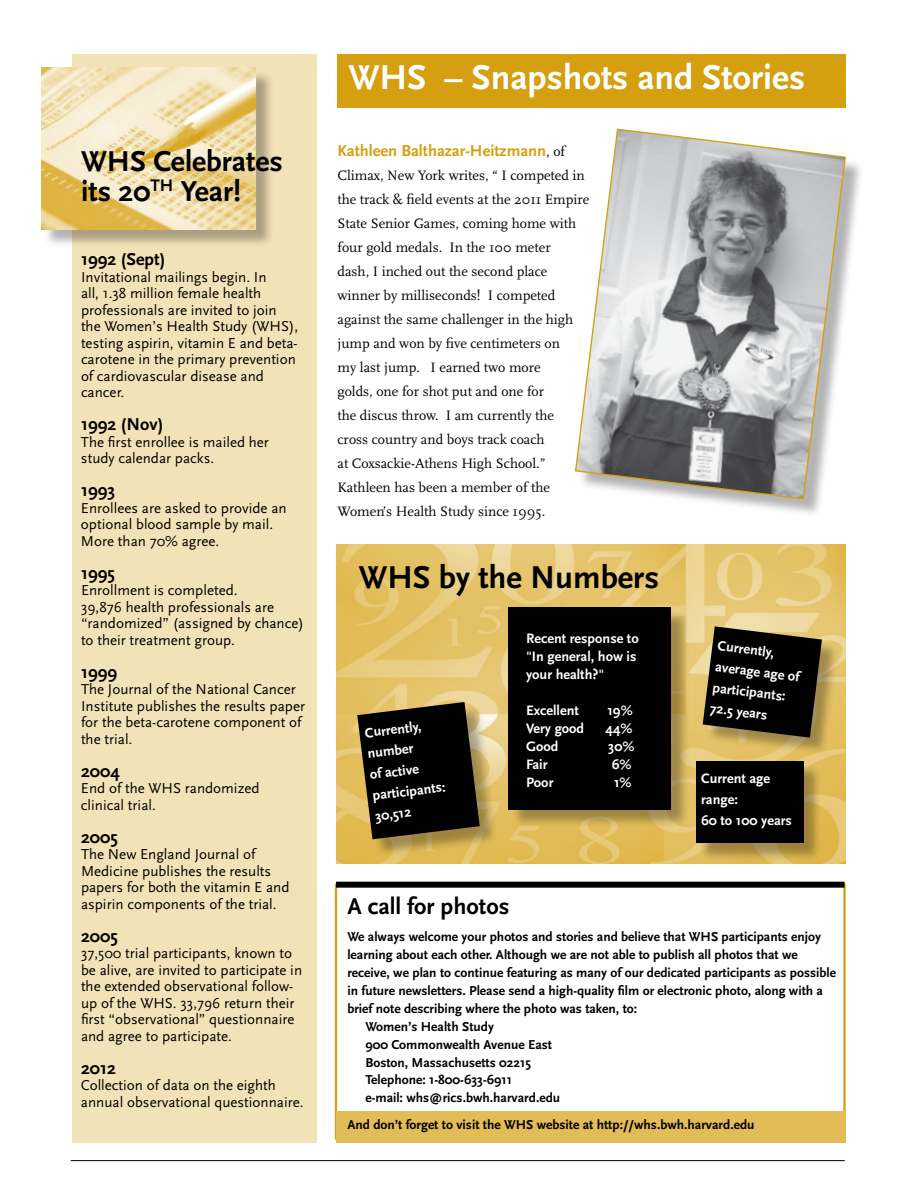
<style>
.page{position:relative;width:918px;height:1188px;background:#fff}
.page>*{position:absolute;margin:0;border:0;box-sizing:border-box;transform-origin:0 0}
.t1{font:700 36px "Scala Sans";color:#fff}
.t2{font:700 33px "Scala Sans";color:#000}
.t3{font:700 30px/30px "Scala Sans";color:#000}
.t4{font:700 24px "Scala Sans";color:#000}
.t5{font:700 18px "Scala Sans";color:#000}
.t6{font:700 16.5px "Scala Sans";color:#d59f0f}
.t7{font:15px/16.5px "Scala Sans";color:#000}
.t8{font:14.25px/24px "Scala";color:#000}
.t9{font:700 14.25px/21px "Scala Sans";color:#fff}
.t10{font:700 13.5px "Scala Sans";color:#000}
.s1{font-family:"Scala";font-weight:400;font-size:14.25px;color:#000}
</style>
<div class="page">
<img style="left:336px;top:544px;width:510px;height:320px">
<div style="left:73px;top:55px;width:244px;height:1088px;background:#f2e2b7"></div>
<hr style="left:71px;top:1160px;width:774px;height:1px;background:#000">
<div style="left:338px;top:54px;width:508px;height:54px;background:#d59f0f"></div>
<div style="left:336px;top:882px;width:508px;height:6px;background:#000"></div>
<div style="left:336px;top:1112px;width:510px;height:31px;background:#e2bc57"></div>
<div style="left:44px;top:70px;width:230px;height:178px;background:#000;opacity:.3"></div>
<img style="left:41px;top:68px;width:215px;height:161px">
<div style="left:578px;top:131px;width:286px;height:386px;background:#000;opacity:.3"></div>
<svg style="left:575px;top:128px;width:272px;height:372px"></svg>
<div style="left:706px;top:629px;width:134px;height:127px;background:#000;opacity:.3"></div>
<svg style="left:703px;top:626px;width:119px;height:112px;background:#282316"></svg>
<div style="left:511px;top:610px;width:179px;height:218px;background:#000;opacity:.3"></div>
<div style="left:509px;top:608px;width:162px;height:202px;background:#000"></div>
<div style="left:698px;top:764px;width:125px;height:98px;background:#000;opacity:.3"></div>
<div style="left:696px;top:761px;width:108px;height:82px;background:#000"></div>
<div style="left:360px;top:705px;width:138px;height:153px;background:#000;opacity:.3"></div>
<svg style="left:357px;top:702px;width:123px;height:137px;background:#282213"></svg>
<h1 class="t1" style="left:348px;top:58px;width:458px">WHS – Snapshots and Stories</h1>
<h3 class="t3" style="left:81px;top:147px;width:203px">WHS Celebrates its 20<sup>TH</sup> Year!</h3>
<p class="t6" style="left:338px;top:142px;width:229px">Kathleen Balthazar-Heitzmann<span class="s1">, of</span></p>
<p class="t8" style="left:338px;top:164px;width:253px">Climax, New York writes, “ I competed in the track &amp; field events at the 2011 Empire State Senior Games, coming home with four gold medals. In the 100 meter<br>dash, I inched out the second place winner by milliseconds! I competed against the same challenger in the high jump and won by five centimeters on<br>my last jump. I earned two more<br>golds, one for shot put and one for<br>the discus throw. I am currently the<br>cross country and boys track coach<br>at Coxsackie-Athens High School.” Kathleen has been a member of the Women’s Health Study since 1995.</p>
<p class="t5" style="left:81px;top:250px;width:86px">1992 (Sept)</p>
<p class="t7" style="left:81px;top:269px;width:219px">Invitational mailings begin. In<br>all, 1.38 million female health professionals are invited to join the Women’s Health Study (WHS), testing aspirin, vitamin E and beta&shy;carotene in the primary prevention of cardiovascular disease and cancer.</p>
<p class="t5" style="left:81px;top:415px;width:84px">1992 (Nov)</p>
<p class="t7" style="left:81px;top:434px;width:190px">The first enrollee is mailed her study calendar packs.</p>
<p class="t5" style="left:81px;top:481px;width:36px">1993</p>
<p class="t7" style="left:81px;top:500px;width:207px">Enrollees are asked to provide an optional blood sample by mail.<br>More than 70% agree.</p>
<p class="t5" style="left:81px;top:563px;width:36px">1995</p>
<p class="t7" style="left:81px;top:582px;width:224px">Enrollment is completed.<br>39,876 health professionals are “randomized” (assigned by chance) to their treatment group.</p>
<p class="t5" style="left:81px;top:662px;width:38px">1999</p>
<p class="t7" style="left:81px;top:681px;width:226px">The Journal of the National Cancer<br>Institute publishes the results paper for the beta-carotene component of the trial.</p>
<p class="t5" style="left:81px;top:761px;width:40px">2004</p>
<p class="t7" style="left:81px;top:780px;width:180px">End of the WHS randomized clinical trial.</p>
<p class="t5" style="left:81px;top:827px;width:38px">2005</p>
<p class="t7" style="left:81px;top:846px;width:210px">The New England Journal of<br>Medicine publishes the results papers for both the vitamin E and aspirin components of the trial.</p>
<p class="t5" style="left:81px;top:926px;width:38px">2005</p>
<p class="t7" style="left:81px;top:945px;width:223px">37,500 trial participants, known to be alive, are invited to participate in the extended observational follow&shy;up of the WHS. 33,796 return their first “observational” questionnaire and agree to participate.</p>
<p class="t5" style="left:81px;top:1058px;width:37px">2012</p>
<p class="t7" style="left:81px;top:1077px;width:224px">Collection of data on the eighth annual observational questionnaire.</p>
<h2 class="t2" style="left:359px;top:559px;width:302px">WHS by the Numbers</h2>
<p class="t9" style="left:526px;top:629px;width:114px;line-height:18px">Recent response to "In general, how is your health?"</p>
<p class="t9" style="left:526px;top:700px;width:54px">Excellent</p>
<p class="t9" style="left:607px;top:700px;width:27px">19%</p>
<p class="t9" style="left:526px;top:718px;width:60px">Very good</p>
<p class="t9" style="left:606px;top:718px;width:29px">44%</p>
<p class="t9" style="left:526px;top:736px;width:34px">Good</p>
<p class="t9" style="left:608px;top:736px;width:28px">30%</p>
<p class="t9" style="left:526px;top:754px;width:23px">Fair</p>
<p class="t9" style="left:612px;top:754px;width:21px">6%</p>
<p class="t9" style="left:526px;top:772px;width:29px">Poor</p>
<p class="t9" style="left:614px;top:772px;width:19px">1%</p>
<p class="t9" style="left:701px;top:768px;width:92px">Current age range:<br>60 to 100 years</p>
<p class="t9" style="left:719px;top:635px;width:86px;rotate:7deg">Currently, average age of participants:<br>72.5 years</p>
<p class="t9" style="left:364px;top:723px;width:75px;rotate:-7deg">Currently, number<br>of active participants:<br>30,512</p>
<h3 class="t4" style="left:347px;top:893px;width:164px">A call for photos</h3>
<p class="t10" style="left:347px;top:929px;width:475px">We always welcome your photos and stories and believe that WHS participants enjoy</p>
<p class="t10" style="left:347px;top:947px;width:452px">learning about each other. Although we are not able to publish all photos that we</p>
<p class="t10" style="left:347px;top:965px;width:490px">receive, we plan to continue featuring as many of our dedicated participants as possible</p>
<p class="t10" style="left:347px;top:983px;width:477px">in future newsletters. Please send a high-quality film or electronic photo, along with a</p>
<p class="t10" style="left:347px;top:1001px;width:291px">brief note describing where the photo was taken, to:</p>
<p class="t10" style="left:365px;top:1019px;width:130px">Women’s Health Study</p>
<p class="t10" style="left:365px;top:1037px;width:188px">900 Commonwealth Avenue East</p>
<p class="t10" style="left:365px;top:1055px;width:167px">Boston, Massachusetts 02215</p>
<p class="t10" style="left:365px;top:1073px;width:148px">Telephone: 1-800-633-6911</p>
<p class="t10" style="left:365px;top:1091px;width:196px">e-mail: whs@rics.bwh.harvard.edu</p>
<p class="t10" style="left:347px;top:1118px;width:409px">And don’t forget to visit the WHS website at http://whs.bwh.harvard.edu</p>
</div>
